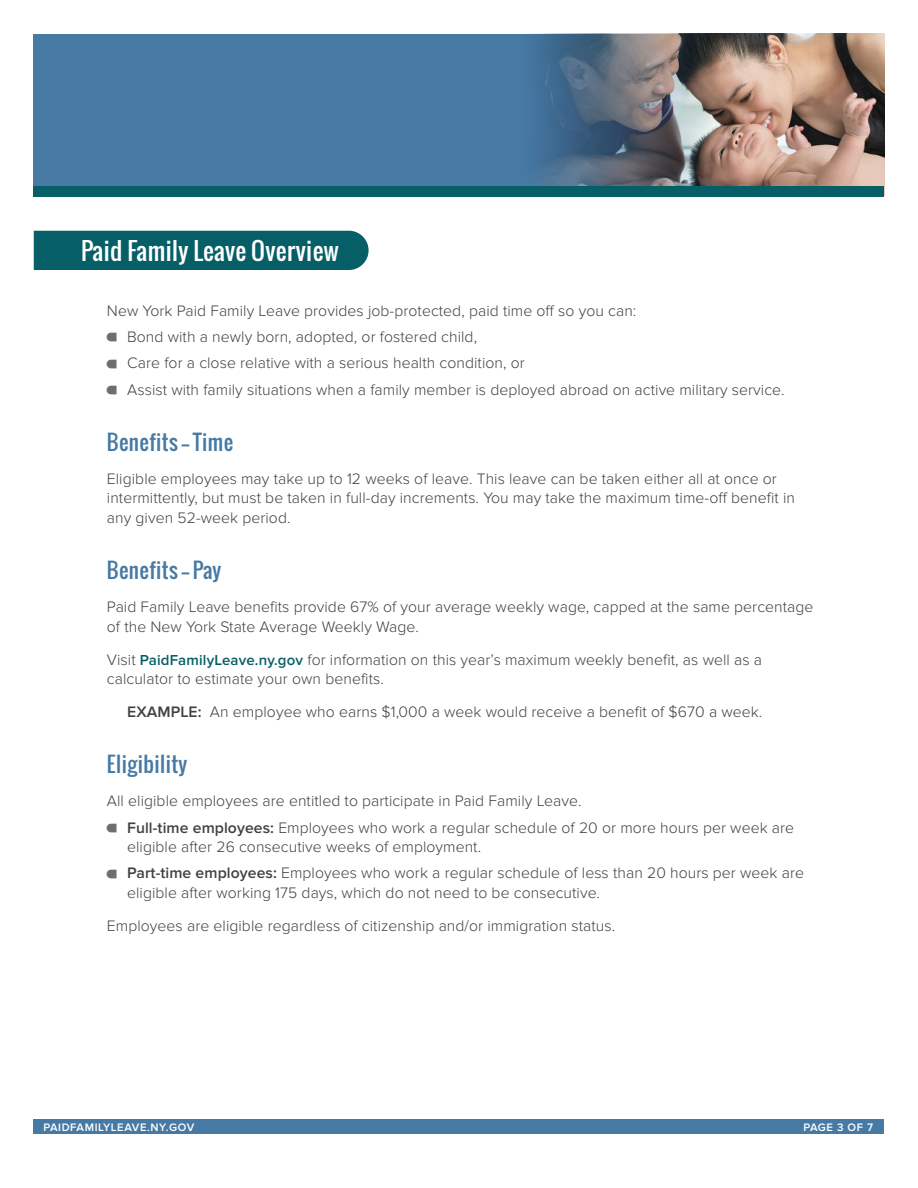
<style>
.page{position:relative;width:918px;height:1188px;background:#fff}
.page>*{position:absolute;margin:0;border:0;box-sizing:border-box;transform-origin:0 0}
.t1{font:24px "Oswald";letter-spacing:.02em;color:#fff}
.PFL_Question_-H2{font:21px "Oswald";letter-spacing:.02em;color:#467aa5}
.Body_text_main{font:300 15.75px/19.5px "Proxima Nova";letter-spacing:.005em;color:#414042}
.t2{font:600 11.25px "Proxima Nova";letter-spacing:.05em;color:#fff}
.s1{font-weight:600;font-size:15px;color:#065e66}
.s2{font-weight:600}
</style>
<div class="page">
<div style="left:34px;top:34px;width:776px;height:156px;background:#467aa5"></div>
<img style="left:537px;top:34px;width:347px;height:152px">
<div style="left:34px;top:186px;width:850px;height:11px;background:#065e66"></div>
<div style="left:34px;top:231px;width:335px;height:39px;background:#065e66"></div>
<div style="left:34px;top:1120px;width:850px;height:14px;background:#467aa5"></div>
<p class="t1" style="left:81px;top:232px;width:259px">Paid Family Leave Overview</p>
<p class="Body_text_main" style="left:107px;top:301px;width:531px">New York Paid Family Leave provides job-protected, paid time off so you can:</p>
<p class="Body_text_main" style="left:127px;top:327px;width:351px">Bond with a newly born, adopted, or fostered child,</p>
<p class="Body_text_main" style="left:127px;top:354px;width:399px">Care for a close relative with a serious health condition, or</p>
<p class="Body_text_main" style="left:127px;top:380px;width:659px">Assist with family situations when a family member is deployed abroad on active military service.</p>
<h2 class="PFL_Question_-H2" style="left:107px;top:426px;width:128px">Benefits -- Time</h2>
<p class="Body_text_main" style="left:107px;top:469px;width:690px">Eligible employees may take up to 12 weeks of leave. This leave can be taken either all at once or intermittently, but must be taken in full-day increments. You may take the maximum time-off benefit in any given 52-week period.</p>
<h2 class="PFL_Question_-H2" style="left:107px;top:554px;width:116px">Benefits -- Pay</h2>
<p class="Body_text_main" style="left:107px;top:597px;width:708px">Paid Family Leave benefits provide 67% of your average weekly wage, capped at the same percentage of the New York State Average Weekly Wage.</p>
<p class="Body_text_main" style="left:107px;top:650px;width:657px">Visit <span class="s1">PaidFamilyLeave.ny.gov</span> for information on this year’s maximum weekly benefit, as well as a calculator to estimate your own benefits.</p>
<p class="Body_text_main" style="left:127px;top:702px;width:637px"><span class="s2">EXAMPLE:</span> An employee who earns $1,000 a week would receive a benefit of $670 a week.</p>
<h2 class="PFL_Question_-H2" style="left:107px;top:749px;width:82px">Eligibility</h2>
<p class="Body_text_main" style="left:107px;top:792px;width:476px">All eligible employees are entitled to participate in Paid Family Leave.</p>
<p class="Body_text_main" style="left:127px;top:818px;width:668px"><span class="s2">Full-time employees:</span> Employees who work a regular schedule of 20 or more hours per week are eligible after 26 consecutive weeks of employment.</p>
<p class="Body_text_main" style="left:127px;top:864px;width:678px"><span class="s2">Part-time employees:</span> Employees who work a regular schedule of less than 20 hours per week are eligible after working 175 days, which do not need to be consecutive.</p>
<p class="Body_text_main" style="left:107px;top:916px;width:510px">Employees are eligible regardless of citizenship and/or immigration status.</p>
<p class="t2" style="left:44px;top:1120px;width:152px">PAIDFAMILYLEAVE.NY.GOV</p>
<p class="t2" style="left:804px;top:1120px;width:71px">PAGE 3 OF 7</p>
</div>
